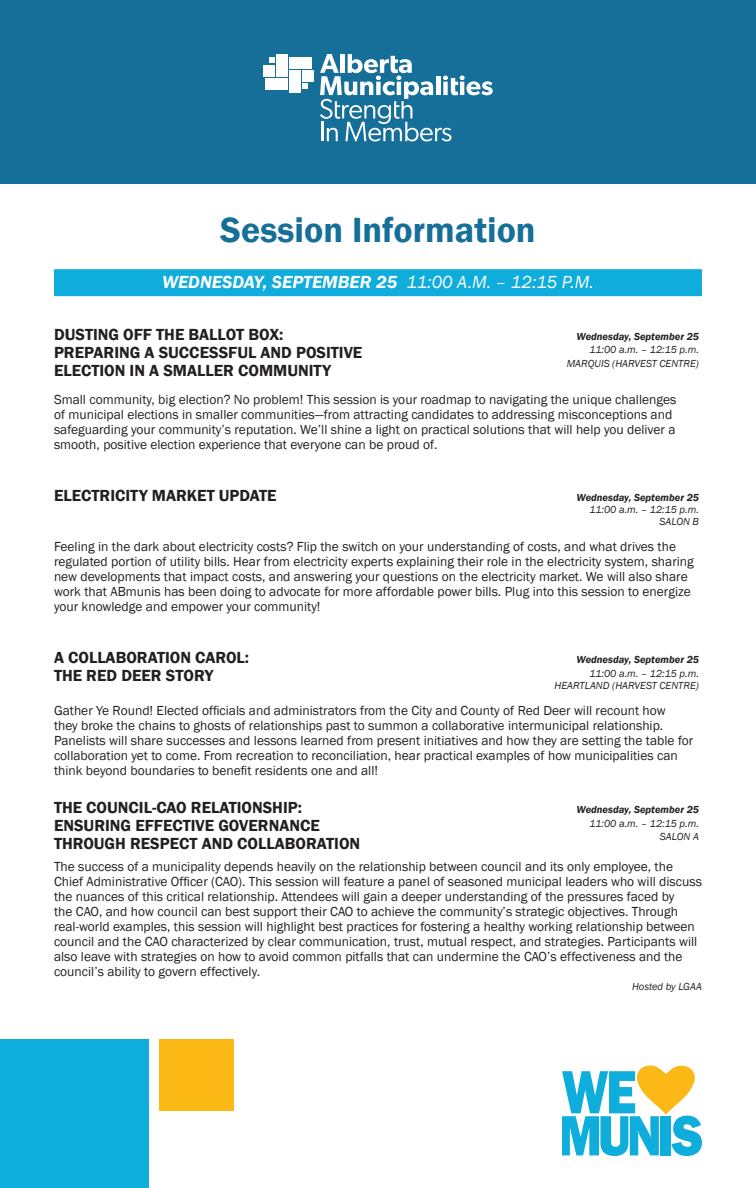
<style>
.page{position:relative;width:756px;height:1188px;background:#fff}
.page>*{position:absolute;margin:0;border:0;box-sizing:border-box;transform-origin:0 0}
.HEADER_2021{font:600 36px "Franklin Gothic";color:#156f99}
.SUB-SUBHEAD_2021{font:italic 600 18px "Franklin Gothic";color:#fff}
.SUB-SUBHEAD_2021-2{font:600 16.5px "Franklin Gothic";color:#231f20}
.Body{font:13.5px/15px "Franklin Gothic";color:#231f20}
.SUB-SUBHEAD_2021-3{font:13.5px/15px "Franklin Gothic";color:#231f20}
.SUB-SUBHEAD_2021-4{font:italic 10.5px/12px "Franklin Gothic";color:#231f20;text-align:right}
.SUB-SUBHEAD_2021-5{font:italic 600 10.5px "Franklin Gothic";color:#231f20}
.s1{font-weight:400}
.s2{font-weight:600}
</style>
<div class="page">
<svg style="left:562px;top:1066px;width:140px;height:90px"></svg>
<div style="left:0;top:1039px;width:149px;height:149px;background:#0eaddb"></div>
<div style="left:159px;top:1039px;width:74px;height:72px;background:#fcb814"></div>
<div style="left:0;top:0;width:756px;height:183px;background:#156f99"></div>
<div style="left:290px;top:71px;width:11px;height:22px;background:#fff"></div>
<div style="left:290px;top:58px;width:22px;height:11px;background:#fff"></div>
<div style="left:303px;top:71px;width:11px;height:11px;background:#fff"></div>
<svg style="left:303px;top:84px;width:5px;height:5px"></svg>
<div style="left:277px;top:54px;width:11px;height:22px;background:#fff"></div>
<div style="left:266px;top:78px;width:22px;height:11px;background:#fff"></div>
<div style="left:263px;top:65px;width:12px;height:11px;background:#fff"></div>
<svg style="left:269px;top:58px;width:6px;height:5px"></svg>
<svg style="left:320px;top:54px;width:173px;height:87px"></svg>
<div style="left:54px;top:269px;width:648px;height:27px;background:#0eaddb"></div>
<p class="HEADER_2021" style="left:220px;top:208px;width:317px">Session Information</p>
<p class="SUB-SUBHEAD_2021" style="left:162px;top:270px;width:433px">WEDNESDAY, SEPTEMBER 25 <span class="s1">11:00 A.M. – 12:15 P.M.</span></p>
<p class="SUB-SUBHEAD_2021-2" style="left:54px;top:324px;width:231px">DUSTING OFF THE BALLOT BOX:</p>
<p class="SUB-SUBHEAD_2021-5" style="left:577px;top:330px;width:124px">Wednesday, September 25</p>
<p class="SUB-SUBHEAD_2021-2" style="left:54px;top:342px;width:310px">PREPARING A SUCCESSFUL AND POSITIVE</p>
<p class="SUB-SUBHEAD_2021-4" style="left:589px;top:344px;width:111px">11:00 a.m. – 12:15 p.m.</p>
<p class="SUB-SUBHEAD_2021-2" style="left:54px;top:360px;width:279px">ELECTION IN A SMALLER COMMUNITY</p>
<p class="SUB-SUBHEAD_2021-4" style="left:567px;top:358px;width:134px">MARQUIS (HARVEST CENTRE)</p>
<p class="SUB-SUBHEAD_2021-3" style="left:54px;top:393px;width:624px">Small community, big election? No problem! This session is your roadmap to navigating the unique challenges of municipal elections in smaller communities—from attracting candidates to addressing misconceptions and safeguarding your community’s reputation. We’ll shine a light on practical solutions that will help you deliver a smooth, positive election experience that everyone can be proud of.</p>
<p class="SUB-SUBHEAD_2021-2" style="left:54px;top:485px;width:224px">ELECTRICITY MARKET UPDATE</p>
<p class="SUB-SUBHEAD_2021-4" style="left:577px;top:492px;width:124px"><span class="s2">Wednesday, September 25<br></span>11:00 a.m. – 12:15 p.m.<br>SALON B</p>
<p class="Body" style="left:54px;top:540px;width:641px">Feeling in the dark about electricity costs? Flip the switch on your understanding of costs, and what drives the regulated portion of utility bills. Hear from electricity experts explaining their role in the electricity system, sharing new developments that impact costs, and answering your questions on the electricity market. We will also share work that ABmunis has been doing to advocate for more affordable power bills. Plug into this session to energize your knowledge and empower your community!</p>
<p class="SUB-SUBHEAD_2021-2" style="left:54px;top:647px;width:197px">A COLLABORATION CAROL:</p>
<p class="SUB-SUBHEAD_2021-5" style="left:577px;top:653px;width:124px">Wednesday, September 25</p>
<p class="SUB-SUBHEAD_2021-2" style="left:54px;top:665px;width:161px">THE RED DEER STORY</p>
<p class="SUB-SUBHEAD_2021-4" style="left:555px;top:667px;width:146px">11:00 a.m. – 12:15 p.m.<br>HEARTLAND (HARVEST CENTRE)</p>
<p class="Body" style="left:54px;top:703px;width:641px">Gather Ye Round! Elected officials and administrators from the City and County of Red Deer will recount how<br>they broke the chains to ghosts of relationships past to summon a collaborative intermunicipal relationship.<br>Panelists will share successes and lessons learned from present initiatives and how they are setting the table for collaboration yet to come. From recreation to reconciliation, hear practical examples of how municipalities can think beyond boundaries to benefit residents one and all!</p>
<p class="SUB-SUBHEAD_2021-2" style="left:54px;top:797px;width:250px">THE COUNCIL-CAO RELATIONSHIP:</p>
<p class="SUB-SUBHEAD_2021-5" style="left:577px;top:803px;width:124px">Wednesday, September 25</p>
<p class="SUB-SUBHEAD_2021-2" style="left:54px;top:815px;width:267px">ENSURING EFFECTIVE GOVERNANCE</p>
<p class="SUB-SUBHEAD_2021-4" style="left:589px;top:817px;width:111px">11:00 a.m. – 12:15 p.m.</p>
<p class="SUB-SUBHEAD_2021-2" style="left:54px;top:833px;width:308px">THROUGH RESPECT AND COLLABORATION</p>
<p class="SUB-SUBHEAD_2021-4" style="left:660px;top:831px;width:41px">SALON A</p>
<p class="Body" style="left:54px;top:859px;width:650px">The success of a municipality depends heavily on the relationship between council and its only employee, the Chief Administrative Officer (CAO). This session will feature a panel of seasoned municipal leaders who will discuss the nuances of this critical relationship. Attendees will gain a deeper understanding of the pressures faced by<br>the CAO, and how council can best support their CAO to achieve the community’s strategic objectives. Through real-world examples, this session will highlight best practices for fostering a healthy working relationship between council and the CAO characterized by clear communication, trust, mutual respect, and strategies. Participants will also leave with strategies on how to avoid common pitfalls that can undermine the CAO’s effectiveness and the council’s ability to govern effectively.</p>
<p class="SUB-SUBHEAD_2021-4" style="left:632px;top:981px;width:71px">Hosted by LGAA</p>
</div>
